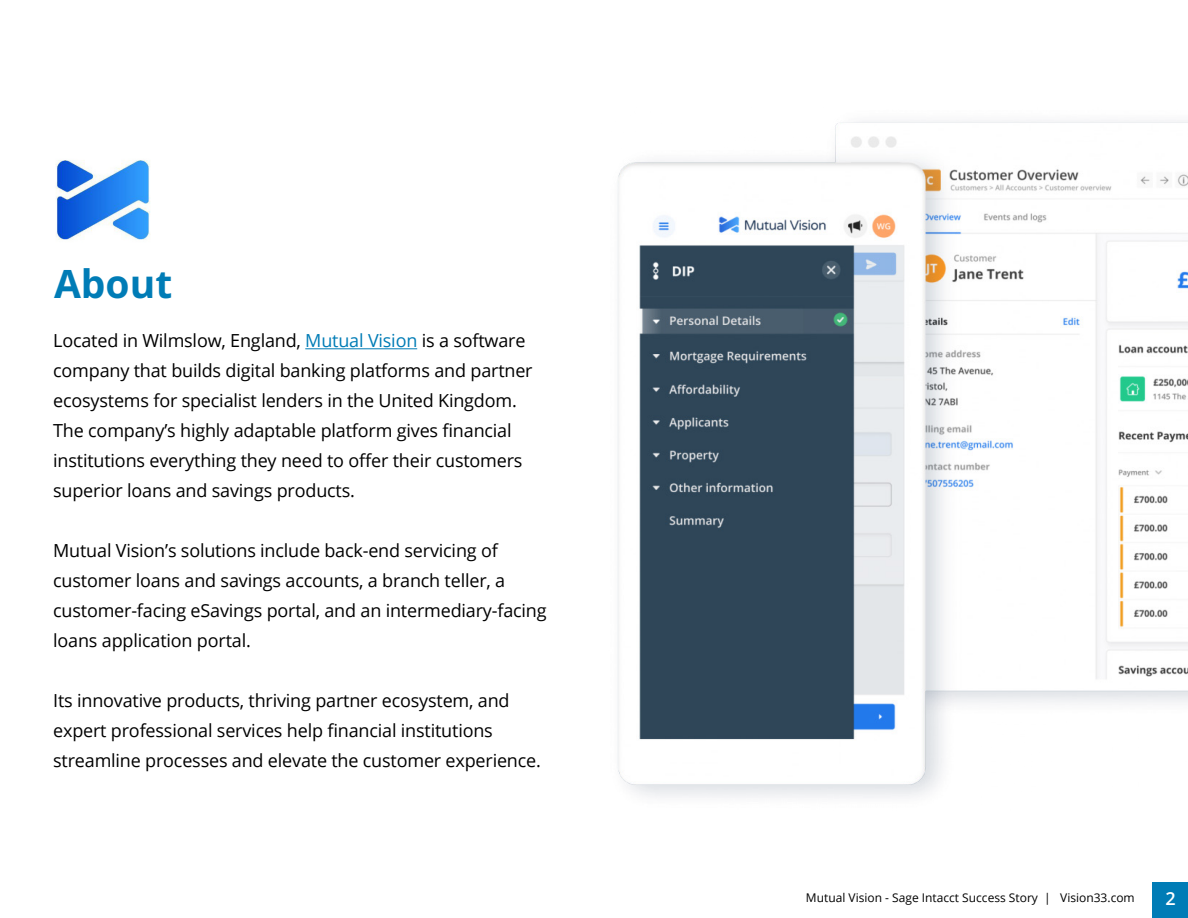
<style>
.page{position:relative;width:1188px;height:918px;background:#fff}
.page>*{position:absolute;margin:0;border:0;box-sizing:border-box;transform-origin:0 0}
.t1{font:700 39px "Open Sans";color:#007cb6}
.t2{font:18px/30px "Open Sans";letter-spacing:-.01em;color:#000}
.t3{font:600 18px "Open Sans";color:#fff}
.t4{font:12px "Open Sans";color:#000}
.s1{color:#007cb6}
</style>
<div class="page">
<div style="left:1152px;top:882px;width:36px;height:36px;background:#007cb6"></div>
<img style="left:55px;top:160px;width:95px;height:80px">
<img style="left:617px;top:121px;width:571px;height:677px">
<hr style="left:305px;top:348px;width:112px;height:1px;background:#007cb6">
<h1 class="t1" style="left:54px;top:256px;width:120px">About</h1>
<p class="t2" style="left:53px;top:325px;width:481px">Located in Wilmslow, England, <span class="s1">Mutual Vision</span> is a software company that builds digital banking platforms and partner ecosystems for specialist lenders in the United Kingdom.<br>The company’s highly adaptable platform gives financial institutions everything they need to offer their customers superior loans and savings products.</p>
<p class="t2" style="left:53px;top:535px;width:495px">Mutual Vision’s solutions include back-end servicing of customer loans and savings accounts, a branch teller, a customer-facing eSavings portal, and an intermediary-facing loans application portal.</p>
<p class="t2" style="left:53px;top:685px;width:489px">Its innovative products, thriving partner ecosystem, and expert professional services help financial institutions streamline processes and elevate the customer experience.</p>
<p class="t4" style="left:806px;top:890px;width:330px">Mutual Vision - Sage Intacct Success Story | Vision33.com</p>
<p class="t3" style="left:1166px;top:886px;width:12px">2</p>
</div>
